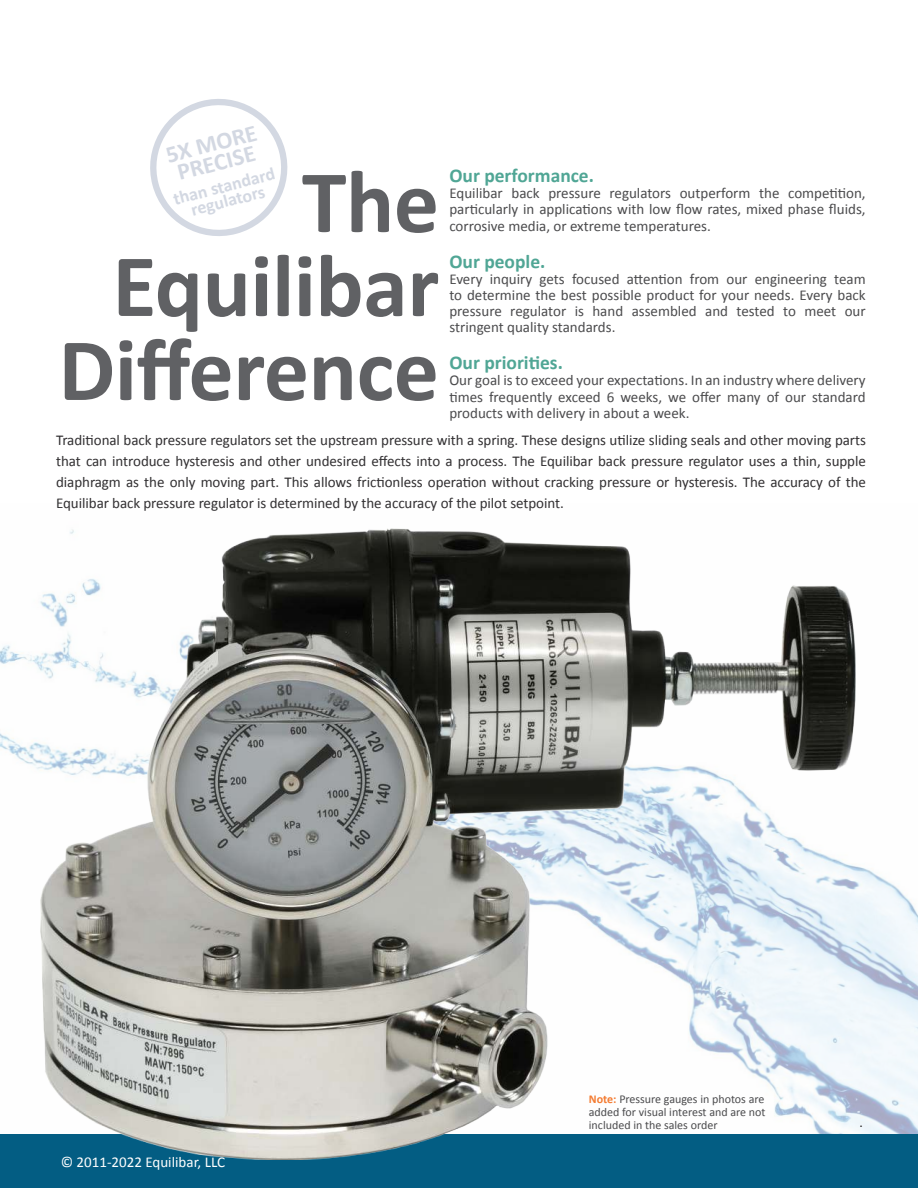
<style>
.page{position:relative;width:918px;height:1188px;background:#fff}
.page>*{position:absolute;margin:0;border:0;box-sizing:border-box;transform-origin:0 0}
.t1{font:700 90px/84px "Calibri";letter-spacing:-.005em;color:#606164;text-align:right}
.t2{font:700 24px/19.5px "Calibri";color:#d3d8e2}
.t3{font:700 19.5px "Calibri";color:#50a695}
.t4{font:700 18px/15px "Calibri";color:#d3d8e2;text-align:center}
.t5{font:15px/16.2px "Calibri";color:#4b4b4d;text-align:justify}
.t6{font:15px/21px "Calibri";letter-spacing:-.005em;color:#323032;text-align:justify}
.t7{font:15px "Calibri";color:#fff}
.t8{font:13.5px "Calibri";color:#221f1f}
.t9{font:12px/12.9px "Calibri";color:#4b4b4d;text-align:justify}
.s1{font-weight:700;color:#f47c32}
</style>
<div class="page">
<div style="left:0;top:1134px;width:918px;height:54px;background:#035d83"></div>
<img style="left:0;top:645px;width:918px;height:489px">
<img style="left:40px;top:528px;width:815px;height:632px">
<svg style="left:150px;top:99px;width:138px;height:137px"></svg>
<h2 class="t2" style="left:164px;top:148px;width:95px;rotate:-15deg">5X MORE<br>PRECISE</h2>
<p class="t4" style="left:172px;top:193px;width:106px;rotate:-15deg">than standard regulators</p>
<h3 class="t3" style="left:449px;top:168px;width:146px">Our performance.</h3>
<p class="t5" style="left:449px;top:185px;width:418px">Equilibar back pressure regulators outperform the competition, particularly in applications with low flow rates, mixed phase fluids, corrosive media, or extreme temperatures.</p>
<h3 class="t3" style="left:449px;top:253px;width:98px">Our people.</h3>
<p class="t5" style="left:449px;top:271px;width:418px">Every inquiry gets focused attention from our engineering team to determine the best possible product for your needs. Every back pressure regulator is hand assembled and tested to meet our stringent quality standards.</p>
<h3 class="t3" style="left:449px;top:350px;width:115px">Our priorities.</h3>
<p class="t5" style="left:449px;top:372px;width:418px">Our goal is to exceed your expectations. In an industry where delivery times frequently exceed 6 weeks, we offer many of our standard products with delivery in about a week.</p>
<h1 class="t1" style="left:59px;top:165px;width:382px">The<br>Equilibar<br>Difference</h1>
<p class="t6" style="left:56px;top:430px;width:811px">Traditional back pressure regulators set the upstream pressure with a spring. These designs utilize sliding seals and other moving parts that can introduce hysteresis and other undesired effects into a process. The Equilibar back pressure regulator uses a thin, supple diaphragm as the only moving part. This allows frictionless operation without cracking pressure or hysteresis. The accuracy of the Equilibar back pressure regulator is determined by the accuracy of the pilot setpoint.</p>
<p class="t7" style="left:61px;top:1157px;width:166px">© 2011-2022 Equilibar, LLC</p>
<p class="t9" style="left:589px;top:1093px;width:178px"><span class="s1">Note:</span> Pressure gauges in photos are added for visual interest and are not included in the sales order</p>
<p class="t8" style="left:860px;top:1117px;width:5px">.</p>
</div>
